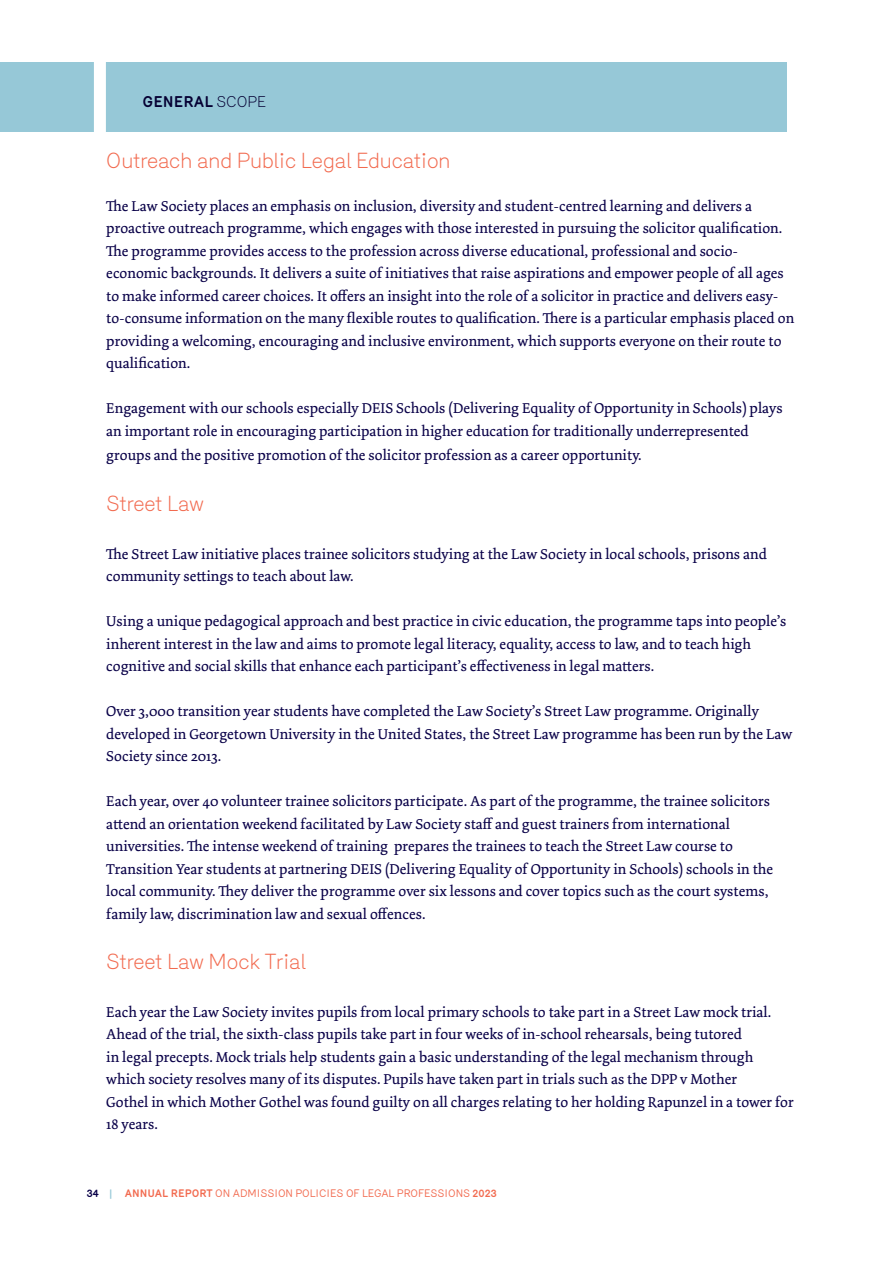
<style>
.page{position:relative;width:893px;height:1263px;background:#fff}
.page>*{position:absolute;margin:0;border:0;box-sizing:border-box;transform-origin:0 0}
.t1{font:300 21px "Merkury";color:#f26b50}
.t2{font:300 21px "Merkury";letter-spacing:-.02em;color:#f26b50}
.t3{font:15px/22.5px "Dolly Pro";color:#090148}
.t4{font:700 15px "Merkury";color:#050033}
.t5{font:10.5px "Merkury";color:#f26b50}
.s1{font-weight:300}
.s2{font-weight:700;color:#090148}
.s3{font-weight:700;color:#96c8d7}
.s4{font-weight:700}
</style>
<div class="page">
<div style="left:0;top:62px;width:787px;height:70px;background:#96c8d7"></div>
<div style="left:94px;top:0;width:12px;height:142px;background:#fff"></div>
<p class="t4" style="left:142px;top:90px;width:125px">GENERAL <span class="s1">SCOPE</span></p>
<p class="t1" style="left:106px;top:145px;width:346px">Outreach and Public Legal Education</p>
<p class="t3" style="left:106px;top:194px;width:689px">The Law Society places an emphasis on inclusion, diversity and student-centred learning and delivers a proactive outreach programme, which engages with those interested in pursuing the solicitor qualification.<br>The programme provides access to the profession across diverse educational, professional and socio&shy;economic backgrounds. It delivers a suite of initiatives that raise aspirations and empower people of all ages to make informed career choices. It offers an insight into the role of a solicitor in practice and delivers easy&shy;to-consume information on the many flexible routes to qualification. There is a particular emphasis placed on providing a welcoming, encouraging and inclusive environment, which supports everyone on their route to qualification.</p>
<p class="t3" style="left:106px;top:397px;width:678px">Engagement with our schools especially DEIS Schools (Delivering Equality of Opportunity in Schools) plays an important role in encouraging participation in higher education for traditionally underrepresented</p>
<p class="t3" style="left:106px;top:444px;width:537px">groups and the positive promotion of the solicitor profession as a career opportunity.</p>
<p class="t2" style="left:106px;top:488px;width:99px">Street Law</p>
<p class="t3" style="left:106px;top:542px;width:662px">The Street Law initiative places trainee solicitors studying at the Law Society in local schools, prisons and community settings to teach about law.</p>
<p class="t3" style="left:106px;top:610px;width:682px">Using a unique pedagogical approach and best practice in civic education, the programme taps into people’s inherent interest in the law and aims to promote legal literacy, equality, access to law, and to teach high cognitive and social skills that enhance each participant’s effectiveness in legal matters.</p>
<p class="t3" style="left:106px;top:700px;width:687px">Over 3,000 transition year students have completed the Law Society’s Street Law programme. Originally developed in Georgetown University in the United States, the Street Law programme has been run by the Law<br>Society since 2013.</p>
<p class="t3" style="left:106px;top:790px;width:668px">Each year, over 40 volunteer trainee solicitors participate. As part of the programme, the trainee solicitors attend an orientation weekend facilitated by Law Society staff and guest trainers from international universities. The intense weekend of training prepares the trainees to teach the Street Law course to Transition Year students at partnering DEIS (Delivering Equality of Opportunity in Schools) schools in the local community. They deliver the programme over six lessons and cover topics such as the court systems, family law, discrimination law and sexual offences.</p>
<p class="t1" style="left:106px;top:946px;width:201px">Street Law Mock Trial</p>
<p class="t3" style="left:106px;top:1000px;width:689px">Each year the Law Society invites pupils from local primary schools to take part in a Street Law mock trial.<br>Ahead of the trial, the sixth-class pupils take part in four weeks of in-school rehearsals, being tutored<br>in legal precepts. Mock trials help students gain a basic understanding of the legal mechanism through which society resolves many of its disputes. Pupils have taken part in trials such as the DPP v Mother<br>Gothel in which Mother Gothel was found guilty on all charges relating to her holding Rapunzel in a tower for 18 years.</p>
<p class="t5" style="left:87px;top:1185px;width:412px"><span class="s2">34</span> <span class="s3">|</span> <span class="s4">ANNUAL REPORT</span> ON ADMISSION POLICIES OF LEGAL PROFESSIONS <span class="s4">2023</span></p>
</div>
